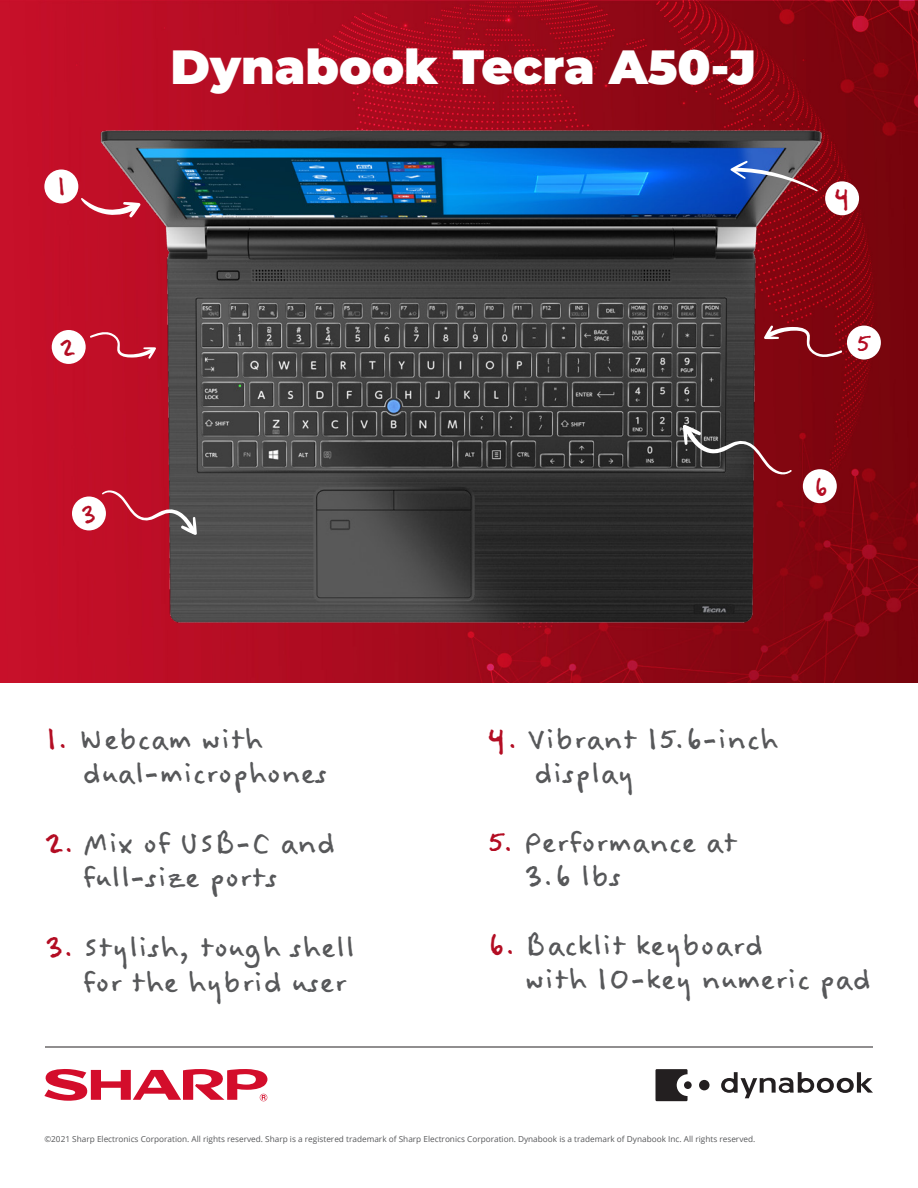
<style>
.page{position:relative;width:918px;height:1188px;background:#fff}
.page>*{position:absolute;margin:0;border:0;box-sizing:border-box;transform-origin:0 0}
.t1{font:900 48px "Montserrat";color:#fff}
.t2{font:36.9px/34.3px "Felt Tip Woman";color:#57585a}
.t3{font:31.5px "Felt Tip Woman";color:#b30d23}
.t4{font:8.25px "Open Sans";color:#57585a}
.s1{color:#b30d23}
.s2{font-style:inherit}
</style>
<div class="page">
<img style="left:0;top:0;width:918px;height:683px">
<svg style="left:44px;top:1069px;width:223px;height:32px"></svg>
<svg style="left:656px;top:1069px;width:32px;height:32px"></svg>
<div style="left:684px;top:1081px;width:8px;height:8px;background:#231f20;border-radius:50%"></div>
<div style="left:699px;top:1080px;width:11px;height:10px;background:#231f20;border-radius:50%"></div>
<svg style="left:721px;top:1072px;width:152px;height:26px"></svg>
<img style="left:86px;top:122px;width:745px;height:505px">
<svg style="left:81px;top:198px;width:60px;height:20px"></svg>
<svg style="left:90px;top:331px;width:66px;height:28px"></svg>
<svg style="left:764px;top:325px;width:79px;height:34px"></svg>
<svg style="left:102px;top:488px;width:95px;height:47px"></svg>
<svg style="left:730px;top:160px;width:88px;height:32px"></svg>
<svg style="left:683px;top:425px;width:109px;height:52px"></svg>
<div style="left:44px;top:170px;width:34px;height:33px;background:#fff;border-radius:50%"></div>
<div style="left:825px;top:181px;width:34px;height:34px;background:#fff;border-radius:50%"></div>
<div style="left:52px;top:330px;width:34px;height:34px;background:#fff;border-radius:50%"></div>
<div style="left:847px;top:326px;width:34px;height:34px;background:#fff;border-radius:50%"></div>
<div style="left:72px;top:497px;width:34px;height:33px;background:#fff;border-radius:50%"></div>
<div style="left:803px;top:469px;width:34px;height:34px;background:#fff;border-radius:50%"></div>
<hr style="left:45px;top:1047px;width:828px;height:1px;background:#231f20">
<p class="t3" style="left:56px;top:167px;width:12px">1</p>
<p class="t3" style="left:60px;top:328px;width:17px">2</p>
<p class="t3" style="left:81px;top:494px;width:17px">3</p>
<p class="t1" style="left:171px;top:31px;width:587px">Dynabook Tecra A50-J</p>
<p class="t3" style="left:834px;top:178px;width:18px">4</p>
<p class="t3" style="left:856px;top:323px;width:17px">5</p>
<p class="t3" style="left:813px;top:468px;width:16px">6</p>
<p class="t2" style="left:45px;top:721px;width:219px"><span class="s1">1.</span> Webcam with</p>
<p class="t2" style="left:82px;top:756px;width:247px">dual-microphones</p>
<p class="t2" style="left:45px;top:826px;width:292px;text-align:center"><span class="s1">2.</span> Mix of USB-C and full-size ports</p>
<p class="t2" style="left:45px;top:930px;width:311px;text-align:right"><span class="s1">3.</span> Stylish, tough shell for the hybrid user</p>
<p class="t2" style="left:534px;top:721px;width:246px;text-indent:-47px"><span class="s1">4.</span> Vibrant 15.6-inch display</p>
<p class="t2" style="left:487px;top:824px;width:251px"><span class="s1">5.</span> Performance at</p>
<p class="t2" style="left:525px;top:859px;width:98px">3.6 lbs</p>
<p class="t2" style="left:525px;top:927px;width:348px;text-indent:-37px"><span class="s1">6.</span> Backlit keyboard<br>with 10-key numeric pad</p>
<p class="t4" style="left:44px;top:1133px;width:712px">©2021 Sharp Electronics Corporation. <span class="s2">All rights reserved.</span> Sharp is a registered trademark of Sharp Electronics Corporation. Dynabook is a trademark of Dynabook Inc. All rights reserved.</p>
</div>
